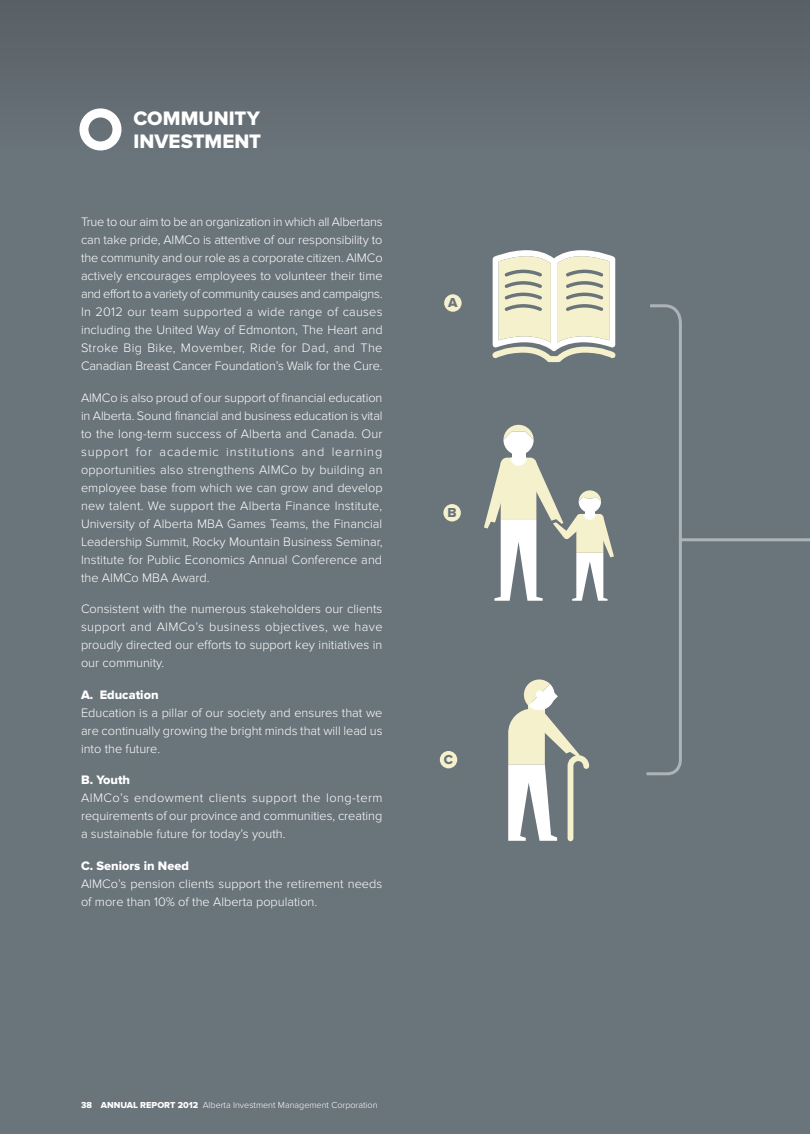
<style>
.page{position:relative;width:810px;height:1134px;background:#6a747b}
.page>*{position:absolute;margin:0;border:0;box-sizing:border-box;transform-origin:0 0}
.t1{font:20.25px/23.2px "Proxima Nova Extrabld";letter-spacing:.005em;color:#fff}
.t2{font:13.5px "Proxima Nova Extrabld";color:#6a747b}
.t3{font:300 12.75px/18px "Proxima Nova";color:#fff;text-align:justify}
.t4{font:12.75px "Proxima Nova Extrabld";color:#fff}
.t5{font:300 9px "Proxima Nova";color:#fff}
.s1{font-family:"Proxima Nova Extrabld";font-weight:400}
</style>
<div class="page">
<div style="left:0;top:0;width:810px;height:200px;background:#636c73"></div>
<div style="left:79px;top:108px;width:43px;height:42px;border:9px solid #fff;border-radius:50%"></div>
<hr style="left:680px;top:538px;width:130px;height:3px;background:#acb4ba">
<svg style="left:646px;top:304px;width:37px;height:472px"></svg>
<svg style="left:484px;top:425px;width:130px;height:176px"></svg>
<div style="left:512px;top:446px;width:13px;height:14px;background:#fff"></div>
<div style="left:585px;top:504px;width:10px;height:13px;background:#fff"></div>
<div style="left:444px;top:294px;width:18px;height:18px;background:#f6f1cd;border-radius:50%"></div>
<div style="left:443px;top:504px;width:18px;height:17px;background:#f6f1cd;border-radius:50%"></div>
<div style="left:440px;top:751px;width:17px;height:17px;background:#f6f1cd;border-radius:50%"></div>
<svg style="left:492px;top:250px;width:124px;height:112px"></svg>
<svg style="left:508px;top:680px;width:82px;height:162px"></svg>
<h1 class="t1" style="left:134px;top:107px;width:129px">COMMUNITY<br>INVESTMENT</h1>
<p class="t3" style="left:81px;top:213px;width:303px">True to our aim to be an organization in which all Albertans can take pride, AIMCo is attentive of our responsibility to the community and our role as a corporate citizen. AIMCo actively encourages employees to volunteer their time and effort to a variety of community causes and campaigns.<br>In 2012 our team supported a wide range of causes including the United Way of Edmonton, The Heart and Stroke Big Bike, Movember, Ride for Dad, and The Canadian Breast Cancer Foundation’s Walk for the Cure.</p>
<p class="t3" style="left:81px;top:389px;width:303px">AIMCo is also proud of our support of financial education in Alberta. Sound financial and business education is vital to the long-term success of Alberta and Canada. Our support for academic institutions and learning opportunities also strengthens AIMCo by building an employee base from which we can grow and develop new talent. We support the Alberta Finance Institute, University of Alberta MBA Games Teams, the Financial Leadership Summit, Rocky Mountain Business Seminar, Institute for Public Economics Annual Conference and the AIMCo MBA Award.</p>
<p class="t3" style="left:81px;top:600px;width:303px">Consistent with the numerous stakeholders our clients support and AIMCo’s business objectives, we have proudly directed our efforts to support key initiatives in our community.</p>
<p class="t4" style="left:81px;top:687px;width:79px">A. EDUCATION</p>
<p class="t3" style="left:81px;top:704px;width:303px">Education is a pillar of our society and ensures that we are continually growing the bright minds that will lead us into the future.</p>
<p class="t4" style="left:81px;top:773px;width:51px">B. YOUTH</p>
<p class="t3" style="left:81px;top:789px;width:303px">AIMCo’s endowment clients support the long-term requirements of our province and communities, creating a sustainable future for today’s youth.</p>
<p class="t4" style="left:81px;top:858px;width:109px">C. SENIORS IN NEED</p>
<p class="t3" style="left:81px;top:875px;width:303px">AIMCo’s pension clients support the retirement needs of more than 10% of the Alberta population.</p>
<p class="t2" style="left:448px;top:295px;width:11px">A</p>
<p class="t2" style="left:447px;top:505px;width:11px">B</p>
<p class="t2" style="left:444px;top:752px;width:10px">C</p>
<p class="t5" style="left:81px;top:1099px;width:298px"><span class="s1">38 ANNUAL REPORT 2012</span> Alberta Investment Management Corporation</p>
</div>
